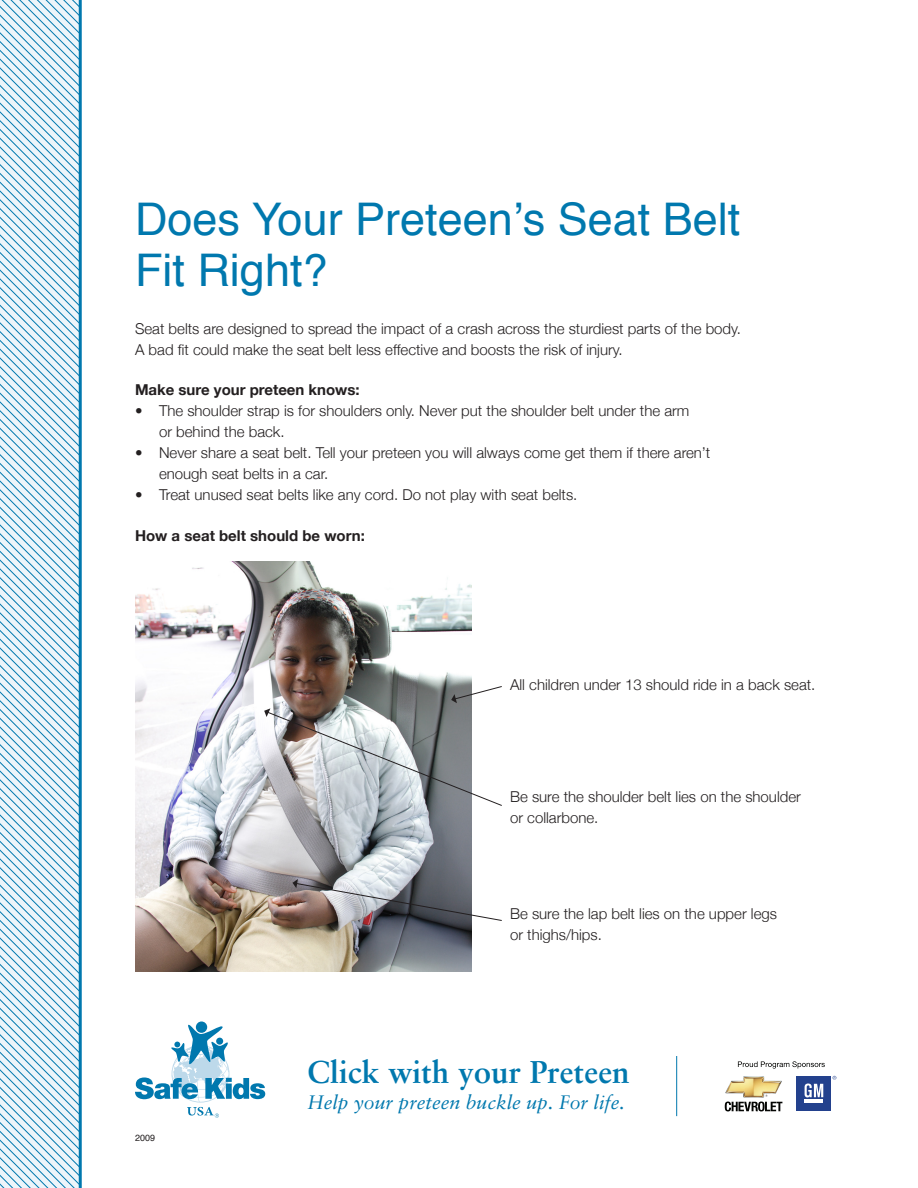
<style>
.page{position:relative;width:918px;height:1188px;background:#fff}
.page>*{position:absolute;margin:0;border:0;box-sizing:border-box;transform-origin:0 0}
.t1{font:45px/51px "Helvetica";color:#0078ae}
.body_text{font:700 31.5px "Sabon";color:#0078ae}
.t2{font:italic 19.5px "Sabon";color:#0078ae}
.body_text-2{font:300 15px/21px "Helvetica Neue";color:#231f20}
.sub_head{font:700 15px "Helvetica Neue";color:#231f20}
.t3{font:9px "Helvetica";color:#231f20}
</style>
<div class="page">
<div style="left:196px;top:1022px;width:11px;height:11px;background:#0078ae;border-radius:50%"></div>
<svg style="left:135px;top:1024px;width:130px;height:94px"></svg>
<svg style="left:738px;top:1061px;width:87px;height:8px"></svg>
<div style="left:797px;top:1076px;width:34px;height:34px;background:#23418d"></div>
<hr style="left:805px;top:1099px;width:18px;height:3px;background:#fff">
<svg style="left:805px;top:1084px;width:18px;height:13px"></svg>
<svg style="left:833px;top:1076px;width:3px;height:4px"></svg>
<svg style="left:725px;top:1101px;width:57px;height:10px"></svg>
<img style="left:725px;top:1076px;width:57px;height:22px">
<hr style="left:676px;top:1056px;width:1px;height:60px;background:#0078ae">
<svg style="left:0;top:17px;width:79px;height:132px;background:#c6e0ed"></svg>
<svg style="left:0;top:149px;width:79px;height:26px;background:#c6e0ed"></svg>
<svg style="left:0;top:175px;width:79px;height:26px;background:#c6e0ed"></svg>
<svg style="left:0;top:201px;width:79px;height:27px;background:#c6e0ed"></svg>
<svg style="left:0;top:228px;width:79px;height:26px;background:#c6e0ed"></svg>
<svg style="left:0;top:324px;width:79px;height:864px;background:#c6e0ed"></svg>
<hr style="left:79px;top:0;width:3px;height:1188px;background:#0078ae">
<img style="left:135px;top:562px;width:337px;height:409px">
<svg style="left:293px;top:879px;width:209px;height:42px"></svg>
<svg style="left:264px;top:686px;width:238px;height:120px"></svg>
<p class="t1" style="left:135px;top:195px;width:607px">Does Your Preteen’s Seat Belt<br>Fit Right?</p>
<p class="body_text-2" style="left:135px;top:318px;width:608px">Seat belts are designed to spread the impact of a crash across the sturdiest parts of the body.<br>A bad fit could make the seat belt less effective and boosts the risk of injury.</p>
<p class="sub_head" style="left:135px;top:381px;width:226px">Make sure your preteen knows:</p>
<p class="body_text-2" style="left:159px;top:400px;width:532px;text-indent:-24px">• The shoulder strap is for shoulders only. Never put the shoulder belt under the arm or behind the back.</p>
<p class="body_text-2" style="left:159px;top:442px;width:553px;text-indent:-24px">• Never share a seat belt. Tell your preteen you will always come get them if there aren’t enough seat belts in a car.</p>
<p class="body_text-2" style="left:135px;top:484px;width:444px">• Treat unused seat belts like any cord. Do not play with seat belts.</p>
<p class="sub_head" style="left:135px;top:526px;width:231px">How a seat belt should be worn:</p>
<p class="body_text-2" style="left:510px;top:673px;width:307px">All children under 13 should ride in a back seat.</p>
<p class="body_text-2" style="left:510px;top:786px;width:292px">Be sure the shoulder belt lies on the shoulder or collarbone.</p>
<p class="body_text-2" style="left:510px;top:903px;width:269px">Be sure the lap belt lies on the upper legs or thighs/hips.</p>
<p class="body_text" style="left:308px;top:1053px;width:324px">Click with your Preteen</p>
<p class="t3" style="left:135px;top:1131px;width:22px">2009</p>
<p class="t2" style="left:308px;top:1090px;width:319px">Help your preteen buckle up. For life.</p>
</div>
